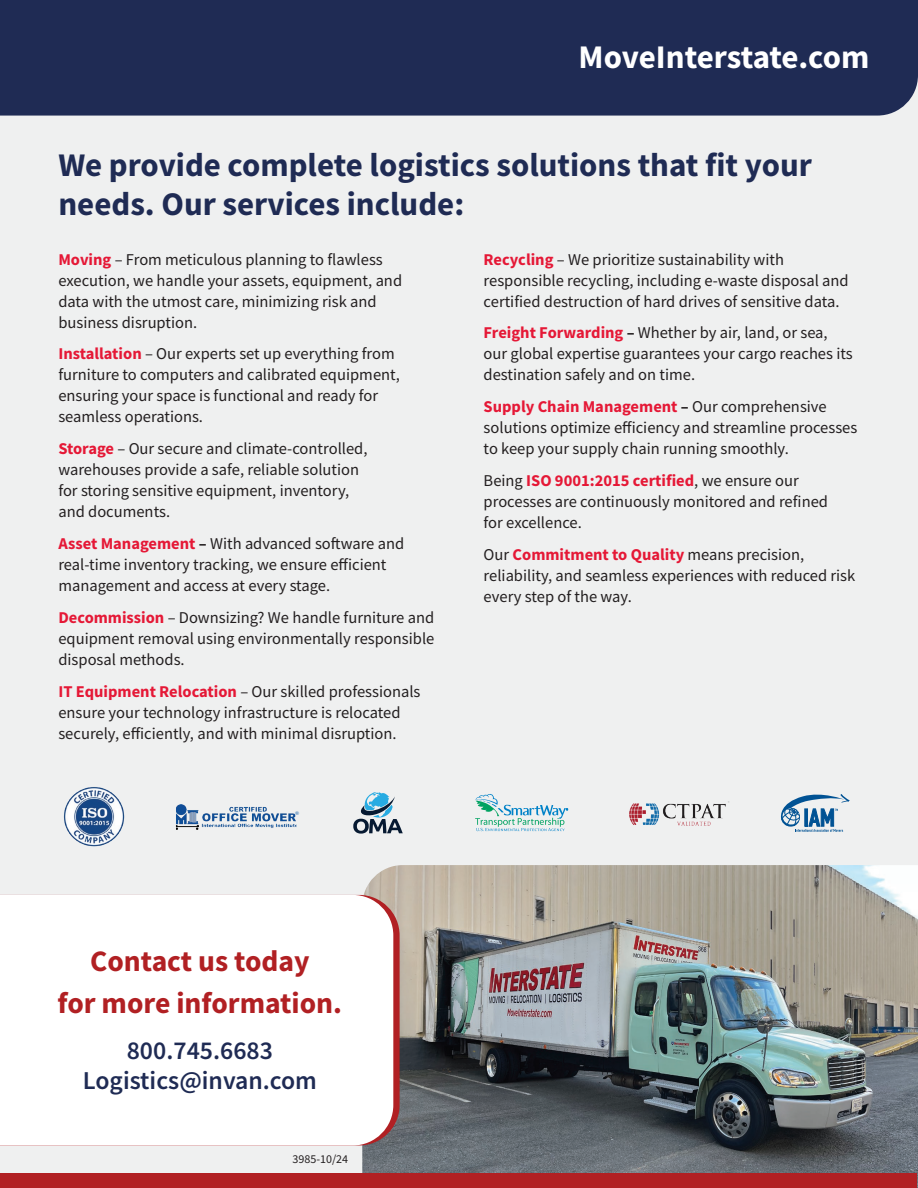
<style>
.page{position:relative;width:918px;height:1188px;background:#eff0f0}
.page>*{position:absolute;margin:0;border:0;box-sizing:border-box;transform-origin:0 0}
.t1{font:700 33px/39px "Source Sans Pro";color:#1f2b54}
.t2{font:700 33px "Source Sans Pro";letter-spacing:-.01em;color:#fff}
.t3{font:700 29.7px/42.8px "Source Sans Pro";color:#b12023;text-align:center}
.t4{font:600 25.8px/30.9px "Source Sans Pro";color:#1f2b54;text-align:center}
.t5{font:16.5px/21px "Source Sans Pro";color:#231f20}
.t6{font:12px "Source Sans Pro";color:#231f20}
.t7{font:700 5.4px "Eurostile";color:#3775b2}
.s1{font-weight:700;color:#e51836}
.s2{font-weight:700}
</style>
<div class="page">
<div style="left:0;top:0;width:918px;height:116px;background:#1f2b54"></div>
<img style="left:362px;top:865px;width:556px;height:323px">
<div style="left:0;top:895px;width:393px;height:250px;background:#fff"></div>
<img style="left:63px;top:787px;width:62px;height:60px">
<img style="left:176px;top:804px;width:120px;height:26px">
<svg style="left:781px;top:794px;width:69px;height:38px"></svg>
<img style="left:629px;top:802px;width:100px;height:24px">
<svg style="left:475px;top:794px;width:93px;height:38px"></svg>
<svg style="left:353px;top:792px;width:50px;height:42px"></svg>
<div style="left:0;top:1173px;width:916px;height:15px;background:#b12023"></div>
<h1 class="t2" style="left:579px;top:35px;width:292px">MoveInterstate.com</h1>
<h1 class="t1" style="left:58px;top:145px;width:755px">We provide complete logistics solutions that fit your needs. Our services include:</h1>
<p class="t5" style="left:58px;top:249px;width:345px"><span class="s1">Moving</span> – From meticulous planning to flawless execution, we handle your assets, equipment, and data with the utmost care, minimizing risk and business disruption.</p>
<p class="t5" style="left:58px;top:343px;width:343px"><span class="s1">Installation</span> – Our experts set up everything from furniture to computers and calibrated equipment, ensuring your space is functional and ready for seamless operations.</p>
<p class="t5" style="left:58px;top:438px;width:311px"><span class="s1">Storage</span> – Our secure and climate-controlled, warehouses provide a safe, reliable solution for storing sensitive equipment, inventory, and documents.</p>
<p class="t5" style="left:58px;top:533px;width:347px"><span class="s1">Asset Management</span> <span class="s2">–</span> With advanced software and real-time inventory tracking, we ensure efficient management and access at every stage.</p>
<p class="t5" style="left:58px;top:607px;width:378px;text-align:justify"><span class="s1">Decommission</span> – Downsizing? We handle furniture and equipment removal using environmentally responsible disposal methods.</p>
<p class="t5" style="left:58px;top:681px;width:364px"><span class="s1">IT Equipment Relocation</span> – Our skilled professionals ensure your technology infrastructure is relocated securely, efficiently, and with minimal disruption.</p>
<p class="t5" style="left:484px;top:249px;width:367px"><span class="s1">Recycling</span> – We prioritize sustainability with responsible recycling, including e-waste disposal and certified destruction of hard drives of sensitive data.</p>
<p class="t5" style="left:484px;top:322px;width:371px"><span class="s1">Freight Forwarding</span> <span class="s2">–</span> Whether by air, land, or sea, our global expertise guarantees your cargo reaches its destination safely and on time.</p>
<p class="t5" style="left:484px;top:396px;width:375px"><span class="s1">Supply Chain Management</span> <span class="s2">–</span> Our comprehensive solutions optimize efficiency and streamline processes to keep your supply chain running smoothly.</p>
<p class="t5" style="left:484px;top:470px;width:346px">Being <span class="s1">ISO 9001:2015 certified</span>, we ensure our processes are continuously monitored and refined for excellence.</p>
<p class="t5" style="left:484px;top:544px;width:373px">Our <span class="s1">Commitment to Quality</span> means precision, reliability, and seamless experiences with reduced risk every step of the way.</p>
<p class="t7" style="left:295px;top:811px;width:6px">®</p>
<h2 class="t3" style="left:58px;top:939px;width:286px">Contact us today<br>for more information.</h2>
<h3 class="t4" style="left:83px;top:1034px;width:235px">800.745.6683<br>Logistics@invan.com</h3>
<p class="t6" style="left:293px;top:1151px;width:57px">3985-10/24</p>
</div>
